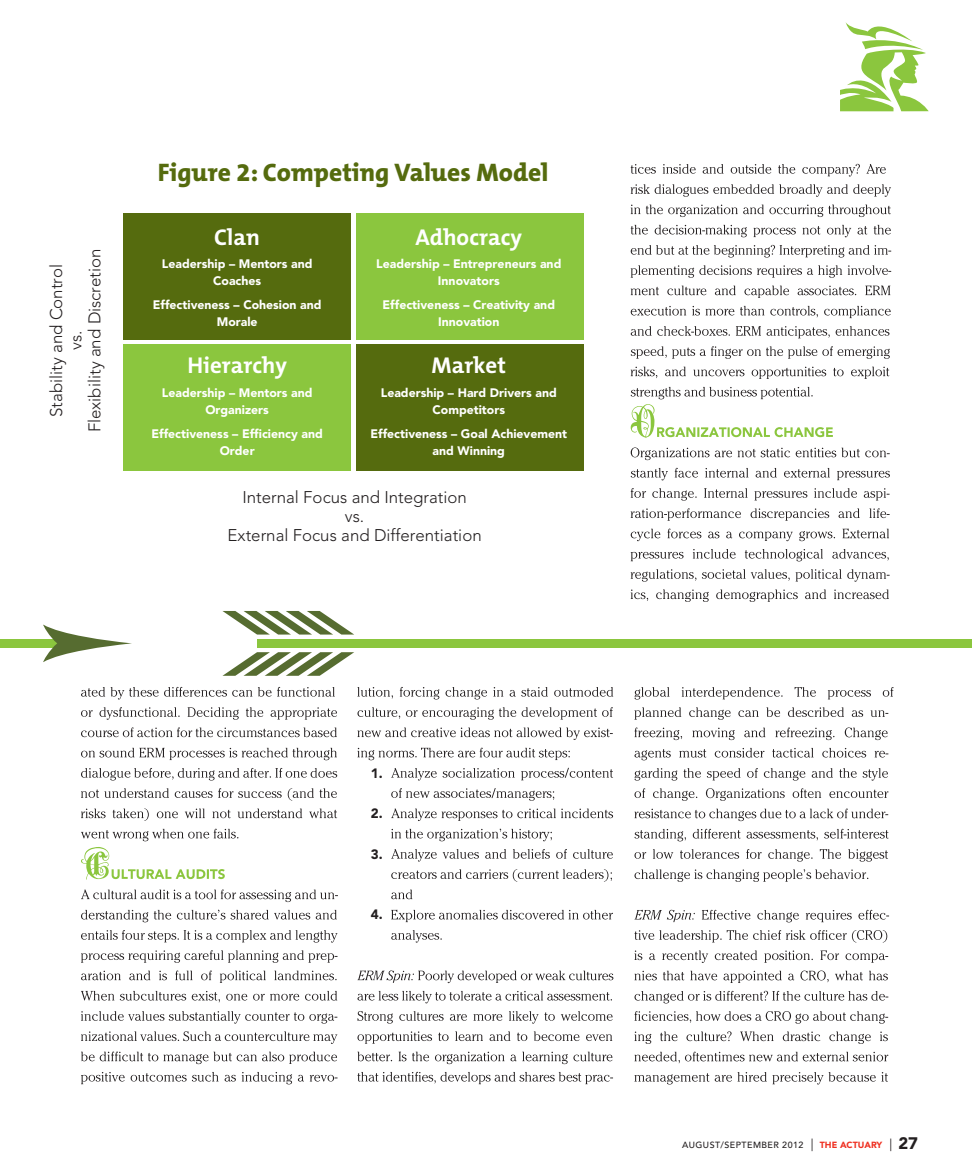
<style>
.page{position:relative;width:972px;height:1175px;background:#fff}
.page>*{position:absolute;margin:0;border:0;box-sizing:border-box;transform-origin:0 0}
.t1{font:800 25.5px "The Mix B8";color:#556b0e}
.t2{font:700 22.95px "The Mix B7";color:#fff}
.t3{font:300 16.8px/19.2px "Avenir";color:#231f20;text-align:center}
.t4{font:900 13.5px "Avenir";color:#231f20}
.t5{font:900 12.3px/16.8px "Avenir";color:#fff;text-align:center}
.t6{font:500 8.85px "Avenir";letter-spacing:.05em;color:#231f20}
.s1{font-weight:400;font-size:12.6px}
.s2{font-weight:900;color:#ef3122}
.s3{font-weight:900;font-size:16.65px}
</style>
<div class="page">
<div style="left:124px;top:213px;width:227px;height:127px;background:#556b0e"></div>
<div style="left:356px;top:213px;width:228px;height:127px;background:#8bc63e"></div>
<div style="left:124px;top:344px;width:227px;height:127px;background:#8bc63e"></div>
<div style="left:356px;top:344px;width:228px;height:127px;background:#556b0e"></div>
<svg style="left:631px;top:164px;width:255px;height:12px"></svg>
<svg style="left:631px;top:184px;width:260px;height:13px"></svg>
<svg style="left:631px;top:205px;width:260px;height:12px"></svg>
<svg style="left:631px;top:225px;width:260px;height:12px"></svg>
<svg style="left:631px;top:245px;width:260px;height:12px"></svg>
<svg style="left:631px;top:265px;width:260px;height:13px"></svg>
<svg style="left:631px;top:285px;width:259px;height:13px"></svg>
<svg style="left:631px;top:306px;width:260px;height:12px"></svg>
<svg style="left:631px;top:326px;width:259px;height:12px"></svg>
<svg style="left:631px;top:346px;width:259px;height:13px"></svg>
<svg style="left:631px;top:367px;width:258px;height:12px"></svg>
<svg style="left:631px;top:387px;width:202px;height:51px"></svg>
<svg style="left:631px;top:447px;width:259px;height:13px"></svg>
<svg style="left:631px;top:468px;width:259px;height:12px"></svg>
<svg style="left:631px;top:488px;width:259px;height:12px"></svg>
<svg style="left:631px;top:508px;width:259px;height:13px"></svg>
<svg style="left:631px;top:528px;width:258px;height:13px"></svg>
<svg style="left:631px;top:549px;width:258px;height:12px"></svg>
<svg style="left:631px;top:569px;width:259px;height:12px"></svg>
<svg style="left:631px;top:589px;width:258px;height:13px"></svg>
<svg style="left:840px;top:22px;width:89px;height:89px"></svg>
<div style="left:0;top:639px;width:59px;height:9px;background:#8bc63e"></div>
<svg style="left:43px;top:624px;width:89px;height:38px"></svg>
<div style="left:257px;top:639px;width:715px;height:9px;background:#8bc63e"></div>
<svg style="left:222px;top:652px;width:132px;height:24px"></svg>
<svg style="left:222px;top:611px;width:132px;height:23px"></svg>
<svg style="left:81px;top:687px;width:254px;height:12px"></svg>
<svg style="left:81px;top:707px;width:256px;height:12px"></svg>
<svg style="left:81px;top:727px;width:256px;height:10px"></svg>
<svg style="left:81px;top:747px;width:256px;height:13px"></svg>
<svg style="left:81px;top:768px;width:256px;height:12px"></svg>
<svg style="left:81px;top:788px;width:256px;height:12px"></svg>
<svg style="left:81px;top:808px;width:256px;height:13px"></svg>
<svg style="left:81px;top:828px;width:157px;height:13px"></svg>
<svg style="left:81px;top:847px;width:144px;height:32px"></svg>
<svg style="left:81px;top:889px;width:257px;height:13px"></svg>
<svg style="left:81px;top:909px;width:256px;height:13px"></svg>
<svg style="left:81px;top:930px;width:256px;height:12px"></svg>
<svg style="left:81px;top:950px;width:257px;height:12px"></svg>
<svg style="left:81px;top:970px;width:256px;height:13px"></svg>
<svg style="left:81px;top:991px;width:256px;height:11px"></svg>
<svg style="left:81px;top:1011px;width:256px;height:12px"></svg>
<svg style="left:81px;top:1031px;width:256px;height:12px"></svg>
<svg style="left:81px;top:1051px;width:256px;height:13px"></svg>
<svg style="left:81px;top:1072px;width:257px;height:12px"></svg>
<svg style="left:357px;top:687px;width:256px;height:12px"></svg>
<svg style="left:357px;top:707px;width:256px;height:12px"></svg>
<svg style="left:357px;top:727px;width:256px;height:13px"></svg>
<svg style="left:357px;top:747px;width:213px;height:13px"></svg>
<svg style="left:391px;top:768px;width:222px;height:12px"></svg>
<svg style="left:391px;top:788px;width:163px;height:12px"></svg>
<svg style="left:391px;top:808px;width:222px;height:13px"></svg>
<svg style="left:391px;top:828px;width:161px;height:13px"></svg>
<svg style="left:391px;top:849px;width:222px;height:12px"></svg>
<svg style="left:391px;top:869px;width:221px;height:12px"></svg>
<svg style="left:391px;top:889px;width:21px;height:10px"></svg>
<svg style="left:391px;top:909px;width:222px;height:13px"></svg>
<svg style="left:391px;top:930px;width:51px;height:12px"></svg>
<svg style="left:357px;top:970px;width:256px;height:13px"></svg>
<svg style="left:357px;top:991px;width:255px;height:12px"></svg>
<svg style="left:357px;top:1011px;width:256px;height:12px"></svg>
<svg style="left:357px;top:1031px;width:255px;height:12px"></svg>
<svg style="left:357px;top:1051px;width:255px;height:13px"></svg>
<svg style="left:357px;top:1071px;width:256px;height:13px"></svg>
<svg style="left:634px;top:687px;width:260px;height:12px"></svg>
<svg style="left:634px;top:707px;width:254px;height:13px"></svg>
<svg style="left:634px;top:727px;width:254px;height:13px"></svg>
<svg style="left:634px;top:748px;width:254px;height:12px"></svg>
<svg style="left:634px;top:768px;width:254px;height:12px"></svg>
<svg style="left:635px;top:788px;width:253px;height:13px"></svg>
<svg style="left:634px;top:808px;width:254px;height:13px"></svg>
<svg style="left:634px;top:828px;width:255px;height:13px"></svg>
<svg style="left:635px;top:849px;width:253px;height:12px"></svg>
<svg style="left:634px;top:869px;width:234px;height:13px"></svg>
<svg style="left:635px;top:909px;width:254px;height:13px"></svg>
<svg style="left:634px;top:930px;width:253px;height:12px"></svg>
<svg style="left:634px;top:950px;width:254px;height:13px"></svg>
<svg style="left:634px;top:970px;width:254px;height:13px"></svg>
<svg style="left:634px;top:990px;width:254px;height:13px"></svg>
<svg style="left:634px;top:1011px;width:254px;height:12px"></svg>
<svg style="left:634px;top:1031px;width:254px;height:13px"></svg>
<svg style="left:634px;top:1051px;width:254px;height:12px"></svg>
<svg style="left:634px;top:1072px;width:254px;height:12px"></svg>
<h3 class="t3" style="left:47px;top:432px;width:185px;rotate:-90deg">Stability and Control<br>vs.<br>Flexibility and Discretion</h3>
<h1 class="t1" style="left:158px;top:159px;width:392px">Figure 2: Competing Values Model</h1>
<h2 class="t2" style="left:214px;top:225px;width:47px">Clan</h2>
<p class="t5" style="left:162px;top:256px;width:152px">Leadership – Mentors and<br>Coaches</p>
<p class="t5" style="left:153px;top:296px;width:170px">Effectiveness – Cohesion and<br>Morale</p>
<h2 class="t2" style="left:416px;top:225px;width:108px">Adhocracy</h2>
<p class="t5" style="left:376px;top:256px;width:187px">Leadership – Entrepreneurs and<br>Innovators</p>
<p class="t5" style="left:383px;top:296px;width:174px">Effectiveness – Creativity and<br>Innovation</p>
<h2 class="t2" style="left:187px;top:353px;width:101px">Hierarchy</h2>
<p class="t5" style="left:162px;top:384px;width:152px">Leadership – Mentors and<br>Organizers</p>
<p class="t5" style="left:152px;top:425px;width:173px">Effectiveness – Efficiency and<br>Order</p>
<h2 class="t2" style="left:432px;top:353px;width:76px">Market</h2>
<p class="t5" style="left:381px;top:384px;width:178px">Leadership – Hard Drivers and<br>Competitors</p>
<p class="t5" style="left:370px;top:425px;width:198px">Effectiveness – Goal Achievement and Winning</p>
<h3 class="t3" style="left:228px;top:487px;width:256px">Internal Focus and Integration<br>vs.<br>External Focus and Differentiation</h3>
<p class="t4" style="left:371px;top:764px;width:13px">1.</p>
<p class="t4" style="left:371px;top:805px;width:13px">2.</p>
<p class="t4" style="left:371px;top:845px;width:13px">3.</p>
<p class="t4" style="left:371px;top:906px;width:13px">4.</p>
<p class="t6" style="left:682px;top:1139px;width:237px">AUGUST/SEPTEMBER 2012 <span class="s1">|</span> <span class="s2">The Actuary</span> <span class="s1">|</span> <span class="s3">27</span></p>
</div>
